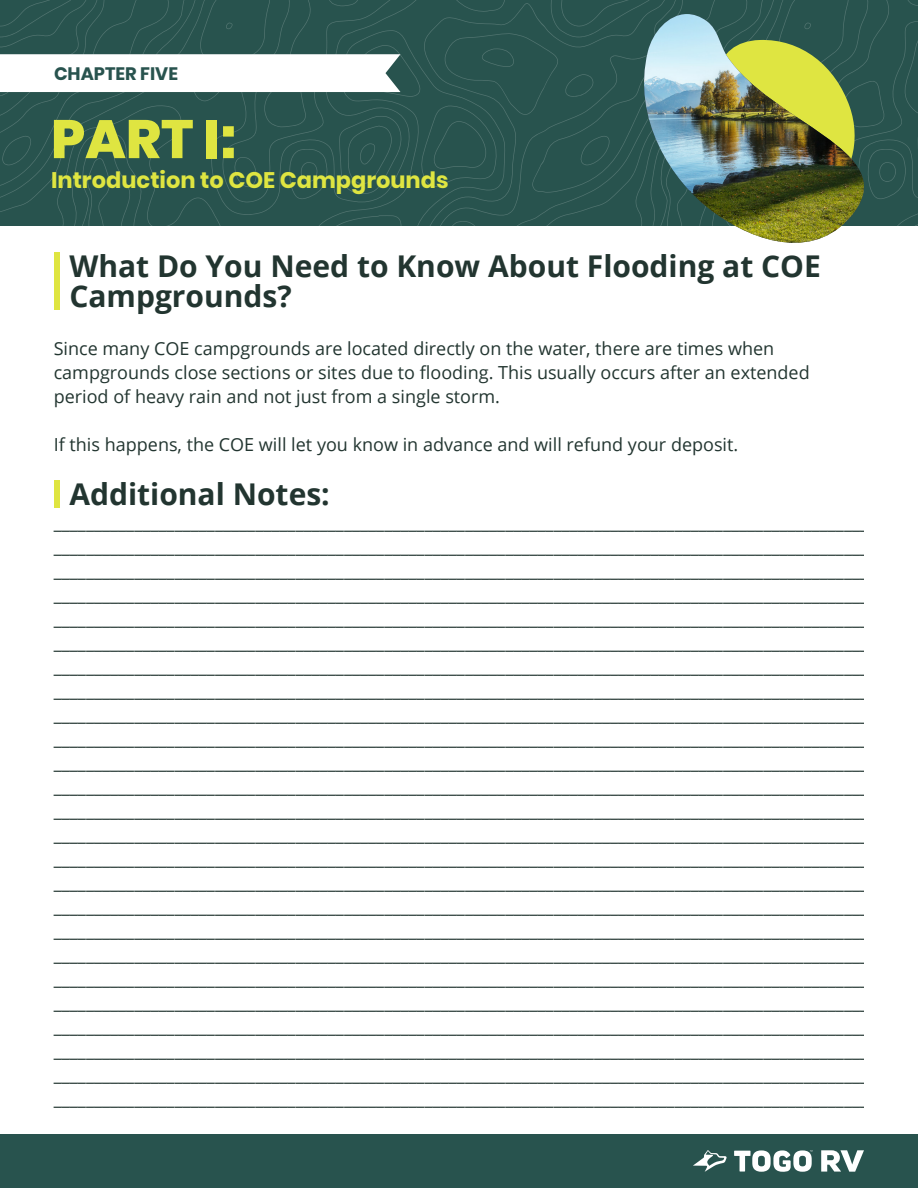
<style>
.page{position:relative;width:918px;height:1188px;background:#fff}
.page>*{position:absolute;margin:0;border:0;box-sizing:border-box;transform-origin:0 0}
.t1{font:800 54px "Poppins";color:#dfe541}
.t2{font:700 30px/30px "Open Sans";color:#223530}
.t3{font:700 22.5px "Poppins";color:#dfe541}
.t4{font:18px/24px "Open Sans";color:#223530}
.t5{font:700 18px "Poppins";color:#28534e}
</style>
<div class="page">
<div style="left:0;top:1134px;width:918px;height:54px;background:#28534e"></div>
<svg style="left:693px;top:1150px;width:34px;height:22px"></svg>
<svg style="left:734px;top:1150px;width:79px;height:22px"></svg>
<svg style="left:821px;top:1150px;width:43px;height:22px"></svg>
<div style="left:54px;top:252px;width:6px;height:58px;background:#dfe541"></div>
<div style="left:54px;top:481px;width:6px;height:27px;background:#dfe541"></div>
<svg style="left:0;top:0;width:918px;height:226px;background:#3f6561"></svg>
<div style="left:631px;top:1px;width:269px;height:225px;background:#28534e"></div>
<img style="left:631px;top:14px;width:249px;height:229px">
<p class="t5" style="left:54px;top:63px;width:126px">CHAPTER FIVE</p>
<h1 class="t1" style="left:51px;top:108px;width:187px">PART I:</h1>
<p class="t3" style="left:51px;top:167px;width:399px">Introduction to COE Campgrounds</p>
<h2 class="t2" style="left:69px;top:250px;width:753px">What Do You Need to Know About Flooding at COE<br>Campgrounds?</h2>
<p class="t4" style="left:54px;top:336px;width:758px">Since many COE campgrounds are located directly on the water, there are times when campgrounds close sections or sites due to flooding. This usually occurs after an extended period of heavy rain and not just from a single storm.</p>
<p class="t4" style="left:54px;top:432px;width:686px">If this happens, the COE will let you know in advance and will refund your deposit.</p>
<h2 class="t2" style="left:69px;top:478px;width:262px">Additional Notes:</h2>
<p class="t4" style="left:54px;top:510px;width:816px;text-align:justify">_____________________________________________________________________________________________________ _____________________________________________________________________________________________________ _____________________________________________________________________________________________________ _____________________________________________________________________________________________________ _____________________________________________________________________________________________________ _____________________________________________________________________________________________________ _____________________________________________________________________________________________________ _____________________________________________________________________________________________________ _____________________________________________________________________________________________________ _____________________________________________________________________________________________________ _____________________________________________________________________________________________________ _____________________________________________________________________________________________________ _____________________________________________________________________________________________________ _____________________________________________________________________________________________________ _____________________________________________________________________________________________________ _____________________________________________________________________________________________________ _____________________________________________________________________________________________________ _____________________________________________________________________________________________________ _____________________________________________________________________________________________________ _____________________________________________________________________________________________________ _____________________________________________________________________________________________________ _____________________________________________________________________________________________________ _____________________________________________________________________________________________________ _____________________________________________________________________________________________________ _____________________________________________________________________________________________________</p>
</div>
